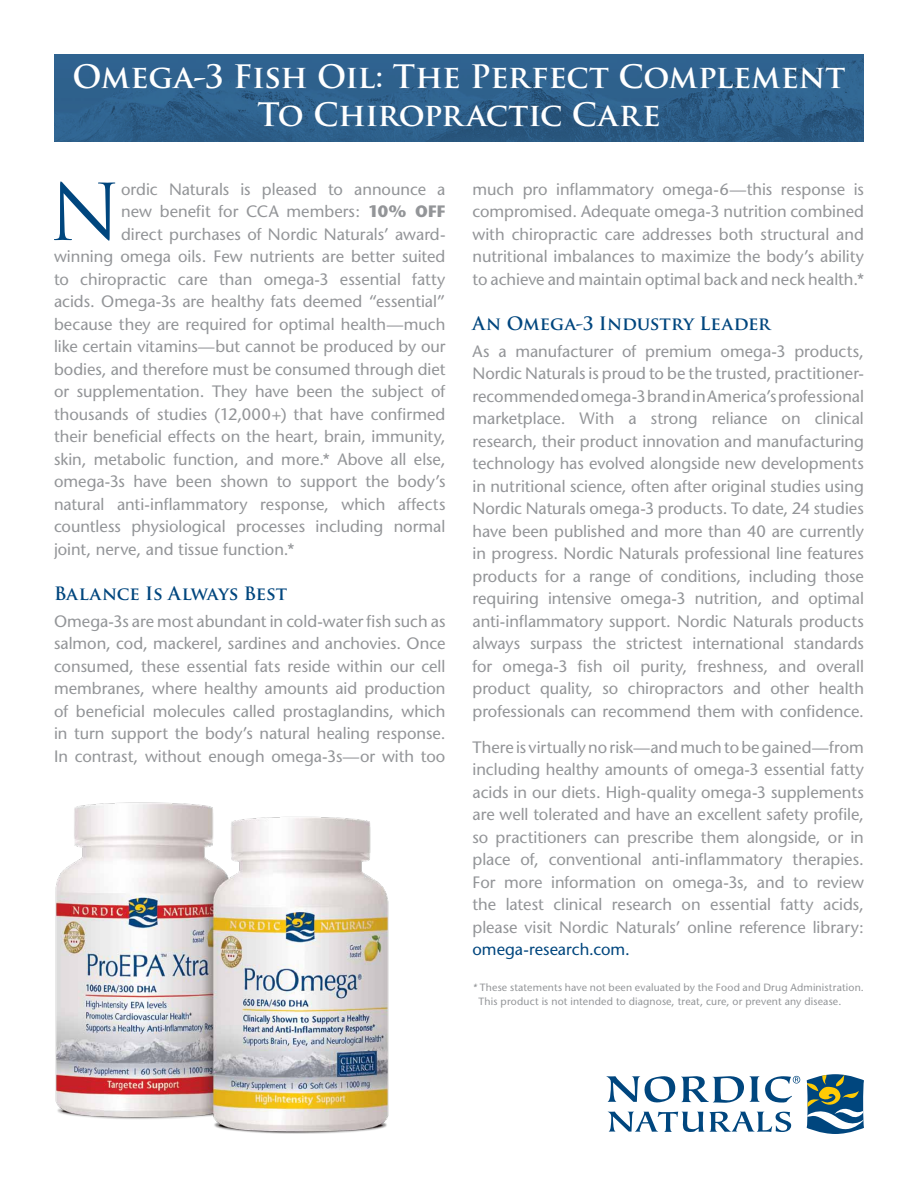
<style>
.page{position:relative;width:918px;height:1188px;background:#fff}
.page>*{position:absolute;margin:0;border:0;box-sizing:border-box;transform-origin:0 0}
.t1{font:76.2px "Trajan Pro";color:#00467e}
.t2{font:700 31.5px/37.5px "Trajan Pro";letter-spacing:-.01em;color:#fff;text-align:center}
.t3{font:700 18px "Trajan Pro";letter-spacing:-.005em;color:#00467e}
.t4{font:16.5px/22.5px "Stone Sans";color:#939598;text-align:justify}
.t5{font:500 10.5px/13.5px "Stone Sans Std";letter-spacing:.015em;color:#939598}
.s1{font-family:"Stone Sans Std";font-weight:700}
.s2{color:#00467e}
.s3{font-style:italic}
</style>
<div class="page">
<svg style="left:608px;top:1111px;width:183px;height:21px"></svg>
<svg style="left:606px;top:1075px;width:194px;height:28px"></svg>
<svg style="left:807px;top:1074px;width:57px;height:60px"></svg>
<img style="left:55px;top:802px;width:334px;height:332px">
<svg style="left:54px;top:54px;width:810px;height:87px;background:#2d5f8b"></svg>
<p class="t2" style="left:73px;top:59px;width:774px">Omega-3 Fish Oil: The Perfect Complement<br>To Chiropractic Care</p>
<p class="t1" style="left:49px;top:164px;width:74px">N</p>
<p class="t4" style="left:121px;top:178px;width:326px">ordic Naturals is pleased to announce a</p>
<p class="t4" style="left:121px;top:200px;width:326px">new benefit for CCA members: <span class="s1">10% OFF</span></p>
<p class="t4" style="left:121px;top:223px;width:326px">direct purchases of Nordic Naturals’ award-</p>
<p class="t4" style="left:54px;top:245px;width:393px">winning omega oils. Few nutrients are better suited</p>
<p class="t4" style="left:54px;top:268px;width:393px">to chiropractic care than omega-3 essential fatty</p>
<p class="t4" style="left:54px;top:290px;width:393px">acids. Omega-3s are healthy fats deemed “essential”</p>
<p class="t4" style="left:54px;top:313px;width:393px">because they are required for optimal health—much</p>
<p class="t4" style="left:54px;top:335px;width:393px">like certain vitamins—but cannot be produced by our</p>
<p class="t4" style="left:54px;top:358px;width:393px">bodies, and therefore must be consumed through diet</p>
<p class="t4" style="left:54px;top:380px;width:393px">or supplementation. They have been the subject of</p>
<p class="t4" style="left:54px;top:403px;width:393px">thousands of studies (12,000+) that have confirmed</p>
<p class="t4" style="left:54px;top:425px;width:393px">their beneficial effects on the heart, brain, immunity,</p>
<p class="t4" style="left:54px;top:448px;width:393px">skin, metabolic function, and more.* Above all else,</p>
<p class="t4" style="left:54px;top:470px;width:393px">omega-3s have been shown to support the body’s</p>
<p class="t4" style="left:54px;top:493px;width:393px">natural anti-inflammatory response, which affects</p>
<p class="t4" style="left:54px;top:515px;width:393px">countless physiological processes including normal</p>
<p class="t4" style="left:54px;top:538px;width:242px">joint, nerve, and tissue function.*</p>
<p class="t3" style="left:54px;top:582px;width:235px">Balance Is Always Best</p>
<p class="t4" style="left:54px;top:610px;width:393px">Omega-3s are most abundant in cold-water fish such as salmon, cod, mackerel, sardines and anchovies. Once consumed, these essential fats reside within our cell membranes, where healthy amounts aid production of beneficial molecules called prostaglandins, which in turn support the body’s natural healing response.<br>In contrast, without enough omega-3s—or with too</p>
<p class="t4" style="left:472px;top:178px;width:393px">much pro inflammatory omega-6—this response is compromised. Adequate omega-3 nutrition combined with chiropractic care addresses both structural and nutritional imbalances to maximize the body’s ability to achieve and maintain optimal back and neck health.*</p>
<p class="t3" style="left:472px;top:312px;width:300px">An Omega-3 Industry Leader</p>
<p class="t4" style="left:472px;top:340px;width:393px">As a manufacturer of premium omega-3 products, Nordic Naturals is proud to be the trusted, practitioner&shy;recommended omega-3 brand in America’s professional marketplace. With a strong reliance on clinical research, their product innovation and manufacturing technology has evolved alongside new developments in nutritional science, often after original studies using Nordic Naturals omega-3 products. To date, 24 studies have been published and more than 40 are currently in progress. Nordic Naturals professional line features products for a range of conditions, including those requiring intensive omega-3 nutrition, and optimal anti-inflammatory support. Nordic Naturals products always surpass the strictest international standards for omega-3 fish oil purity, freshness, and overall product quality, so chiropractors and other health professionals can recommend them with confidence.</p>
<p class="t4" style="left:472px;top:736px;width:393px">There is virtually no risk—and much to be gained—from including healthy amounts of omega-3 essential fatty acids in our diets. High-quality omega-3 supplements are well tolerated and have an excellent safety profile, so practitioners can prescribe them alongside, or in place of, conventional anti-inflammatory therapies.<br>For more information on omega-3s, and to review the latest clinical research on essential fatty acids, please visit Nordic Naturals’ online reference library: <span class="s2">omega-research.com.</span></p>
<p class="t5" style="left:479px;top:981px;width:387px;text-indent:-6px"><span class="s3">*</span> These statements have not been evaluated by the Food and Drug Administration.<br>This product is not intended to diagnose, treat, cure, or prevent any disease.</p>
</div>
